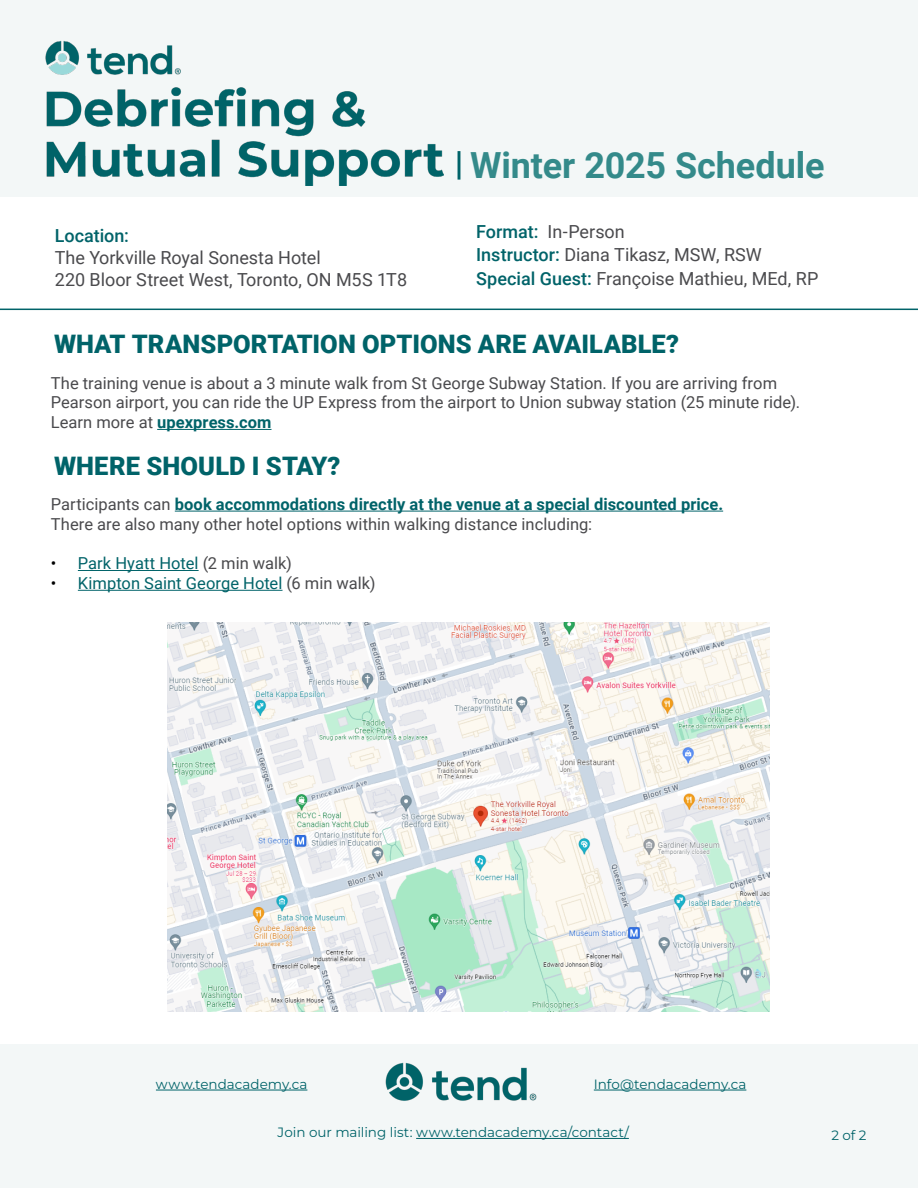
<style>
.page{position:relative;width:918px;height:1188px;background:#fff}
.page>*{position:absolute;margin:0;border:0;box-sizing:border-box;transform-origin:0 0}
.t1{font:700 36px "Roboto";letter-spacing:-.005em;color:#348a8a}
.t2{font:900 25.5px "Roboto";color:#006369}
.t3{font:18px/24px "Roboto";letter-spacing:-.005em;color:#4a4a4d}
.t4{font:500 18px "Roboto";color:#006369}
.t5{font:16.5px/19.8px "Roboto";color:#4a4a4d}
.t6{font:16.5px "Roboto";color:#006369}
.t7{font:13.5px "Montserrat";color:#006369}
.s1{font-weight:500;color:#006369}
.s2{font-weight:700;color:#006369}
.s3{color:#000}
.s4{color:#4a4a4d}
</style>
<div class="page">
<div style="left:0;top:0;width:918px;height:197px;background:#f3f7f7"></div>
<div style="left:0;top:1045px;width:918px;height:143px;background:#f3f7f7"></div>
<hr style="left:157px;top:429px;width:115px;height:1px;background:#006369">
<hr style="left:0;top:309px;width:918px;height:1px;background:#006369">
<hr style="left:156px;top:1090px;width:151px;height:1px;background:#006369">
<hr style="left:594px;top:1090px;width:152px;height:1px;background:#006369">
<hr style="left:416px;top:1138px;width:213px;height:1px;background:#006369">
<hr style="left:175px;top:511px;width:548px;height:1px;background:#006369">
<hr style="left:78px;top:570px;width:121px;height:1px;background:#006369">
<hr style="left:78px;top:590px;width:205px;height:1px;background:#006369">
<img style="left:385px;top:1062px;width:152px;height:39px">
<img style="left:45px;top:40px;width:399px;height:145px">
<hr style="left:458px;top:151px;width:2px;height:29px;background:#006369">
<img style="left:167px;top:622px;width:602px;height:390px">
<p class="t4" style="left:55px;top:223px;width:76px">Location:</p>
<p class="t3" style="left:55px;top:246px;width:354px;line-height:21.6px">The Yorkville Royal Sonesta Hotel<br>220 Bloor Street West, Toronto, ON M5S 1T8</p>
<h1 class="t1" style="left:470px;top:140px;width:356px">Winter 2025 Schedule</h1>
<p class="t3" style="left:476px;top:218px;width:344px"><span class="s1">Format:</span> In-Person<br><span class="s1">Instructor:</span> Diana Tikasz, MSW, RSW<br><span class="s1">Special Guest:</span> Françoise Mathieu, MEd, RP</p>
<h2 class="t2" style="left:54px;top:326px;width:627px">WHAT TRANSPORTATION OPTIONS ARE AVAILABLE?</h2>
<p class="t5" style="left:51px;top:372px;width:751px">The training venue is about a 3 minute walk from St George Subway Station. If you are arriving from<br>Pearson airport, you can ride the UP Express from the airport to Union subway station (25 minute ride).<br>Learn more at <span class="s2">upexpress.com</span></p>
<h2 class="t2" style="left:54px;top:448px;width:288px">WHERE SHOULD I STAY?</h2>
<p class="t5" style="left:51px;top:494px;width:674px">Participants can <span class="s2">book accommodations directly at the venue at a special discounted price.<br></span>There are also many other hotel options within walking distance including:</p>
<p class="t6" style="left:51px;top:552px;width:243px"><span class="s3">•</span> Park Hyatt Hotel <span class="s4">(2 min walk)</span></p>
<p class="t6" style="left:51px;top:572px;width:326px"><span class="s3">•</span> Kimpton Saint George Hotel <span class="s4">(6 min walk)</span></p>
<p class="t7" style="left:156px;top:1075px;width:153px">www.tendacademy.ca</p>
<p class="t7" style="left:594px;top:1075px;width:154px">Info@tendacademy.ca</p>
<p class="t7" style="left:278px;top:1123px;width:353px">Join our mailing list: www.tendacademy.ca/contact/</p>
<p class="t7" style="left:831px;top:1126px;width:37px">2 of 2</p>
</div>
